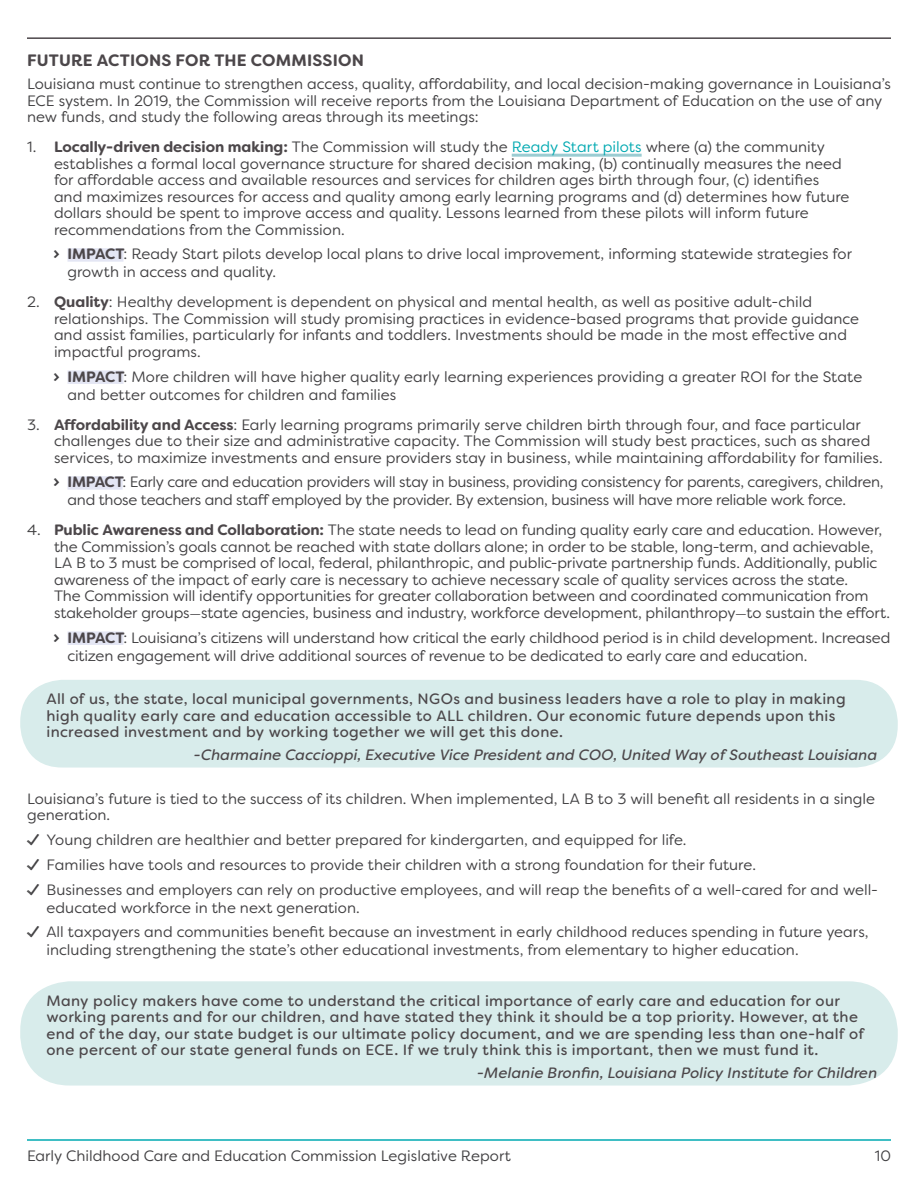
<style>
.page{position:relative;width:918px;height:1188px;background:#fff}
.page>*{position:absolute;margin:0;border:0;box-sizing:border-box;transform-origin:0 0}
.Subhead{font:700 16.5px "Filson Soft";letter-spacing:.015em;color:#4c474a}
.Body{font:15px/16.5px "Filson Soft";color:#414042}
.Quotes{font:15px/16.5px "Filson Soft";letter-spacing:.025em;color:#4c474a}
.Body-2{font:15px/18px "Filson Soft";letter-spacing:-.02em;color:#414042}
.Call_Out{font:italic 15px "Filson Soft";letter-spacing:.005em;color:#4c474a}
.s1{font-weight:700;color:#4c474a}
.s2{color:#00a9b1}
.s3{font-family:"Le Osler Stamp"}
.s4{font-family:"Klinic Slab"}
.s5{font-family:"Le Osler Stamp Icon"}
</style>
<div class="page">
<hr style="left:27px;top:1139px;width:864px;height:2px;background:#00a9b1">
<hr style="left:27px;top:37px;width:864px;height:2px;background:#4c474a">
<hr style="left:512px;top:154px;width:130px;height:3px;background:#9bccd2">
<div style="left:68px;top:248px;width:55px;height:14px;background:#e4e6f4"></div>
<div style="left:68px;top:370px;width:55px;height:14px;background:#e4e6f4"></div>
<div style="left:68px;top:476px;width:55px;height:14px;background:#e4e6f4"></div>
<div style="left:68px;top:631px;width:55px;height:14px;background:#e4e6f4"></div>
<div style="left:20px;top:680px;width:878px;height:88px;background:#d8eceb;border-radius:42px"></div>
<div style="left:20px;top:981px;width:878px;height:105px;background:#d8eceb;border-radius:50px"></div>
<p class="Subhead" style="left:27px;top:50px;width:338px">FUTURE ACTIONS FOR THE COMMISSION</p>
<p class="Body" style="left:27px;top:76px;width:865px">Louisiana must continue to strengthen access, quality, affordability, and local decision-making governance in Louisiana’s<br>ECE system. In 2019, the Commission will receive reports from the Louisiana Department of Education on the use of any new funds, and study the following areas through its meetings:</p>
<p class="Body" style="left:54px;top:139px;width:797px;text-indent:-27px">1. <span class="s1">Locally-driven decision making:</span> The Commission will study the <span class="s2">Ready Start pilots</span> where (a) the community establishes a formal local governance structure for shared decision making, (b) continually measures the need for affordable access and available resources and services for children ages birth through four, (c) identifies and maximizes resources for access and quality among early learning programs and (d) determines how future dollars should be spent to improve access and quality. Lessons learned from these pilots will inform future recommendations from the Commission.</p>
<p class="Body" style="left:68px;top:245px;width:786px;line-height:18px;text-indent:-14px"><span class="s3">›</span> <span class="s1">IMPACT</span>: Ready Start pilots develop local plans to drive local improvement, informing statewide strategies for growth in access and quality.</p>
<p class="Body" style="left:54px;top:294px;width:807px;text-indent:-27px">2. <span class="s1">Quality</span>: Healthy development is dependent on physical and mental health, as well as positive adult-child relationships. The Commission will study promising practices in evidence-based programs that provide guidance and assist families, particularly for infants and toddlers. Investments should be made in the most effective and impactful programs.</p>
<p class="Body" style="left:68px;top:367px;width:796px;line-height:18px;text-indent:-14px"><span class="s3">›</span> <span class="s1">IMPACT</span>: More children will have higher quality early learning experiences providing a greater ROI for the State and better outcomes for children and families</p>
<p class="Body" style="left:54px;top:416px;width:830px;text-indent:-27px">3. <span class="s1">Affordability and Access</span>: Early learning programs primarily serve children birth through four, and face particular challenges due to their size and administrative capacity. The Commission will study best practices, such as shared services, to maximize investments and ensure providers stay in business, while maintaining affordability for families.</p>
<p class="Body-2" style="left:68px;top:473px;width:818px;text-indent:-14px"><span class="s3">›</span> <span class="s1">IMPACT</span>: Early care and education providers will stay in business, providing consistency for parents, caregivers, children, and those teachers and staff employed by the provider. By extension, business will have more reliable work force.</p>
<p class="Body" style="left:54px;top:522px;width:838px;text-indent:-27px">4. <span class="s1">Public Awareness and Collaboration:</span> The state needs to lead on funding quality early care and education. However, the Commission’s goals cannot be reached with state dollars alone; in order to be stable, long-term, and achievable, LA B to 3 must be comprised of local, federal, philanthropic, and public-private partnership funds. Additionally, public awareness of the impact of early care is necessary to achieve necessary scale of quality services across the state.<br>The Commission will identify opportunities for greater collaboration between and coordinated communication from stakeholder groups<span class="s4">—</span>state agencies, business and industry, workforce development, philanthropy<span class="s4">—</span>to sustain the effort.</p>
<p class="Body" style="left:68px;top:628px;width:824px;line-height:18px;text-indent:-14px"><span class="s3">›</span> <span class="s1">IMPACT</span>: Louisiana’s citizens will understand how critical the early childhood period is in child development. Increased citizen engagement will drive additional sources of revenue to be dedicated to early care and education.</p>
<p class="Quotes" style="left:46px;top:691px;width:801px">All of us, the state, local municipal governments, NGOs and business leaders have a role to play in making high quality early care and education accessible to ALL children. Our economic future depends upon this increased investment and by working together we will get this done.</p>
<p class="Call_Out" style="left:194px;top:746px;width:685px">-Charmaine Caccioppi, Executive Vice President and COO, United Way of Southeast Louisiana</p>
<p class="Body" style="left:27px;top:790px;width:850px">Louisiana’s future is tied to the success of its children. When implemented, LA B to 3 will benefit all residents in a single generation.</p>
<p class="Body" style="left:27px;top:832px;width:661px"><span class="s5">¿</span> Young children are healthier and better prepared for kindergarten, and equipped for life.</p>
<p class="Body" style="left:27px;top:856px;width:730px"><span class="s5">¿</span> Families have tools and resources to provide their children with a strong foundation for their future.</p>
<p class="Body" style="left:46px;top:880px;width:833px;line-height:18px;text-indent:-20px"><span class="s5">¿</span> Businesses and employers can rely on productive employees, and will reap the benefits of a well-cared for and well&shy;educated workforce in the next generation.</p>
<p class="Body" style="left:46px;top:923px;width:824px;line-height:18px;text-indent:-20px"><span class="s5">¿</span> All taxpayers and communities benefit because an investment in early childhood reduces spending in future years, including strengthening the state’s other educational investments, from elementary to higher education.</p>
<p class="Quotes" style="left:46px;top:992px;width:819px">Many policy makers have come to understand the critical importance of early care and education for our working parents and for our children, and have stated they think it should be a top priority. However, at the end of the day, our state budget is our ultimate policy document, and we are spending less than one-half of one percent of our state general funds on ECE. If we truly think this is important, then we must fund it.</p>
<p class="Call_Out" style="left:477px;top:1064px;width:402px">-Melanie Bronfin, Louisiana Policy Institute for Children</p>
<p class="Body" style="left:27px;top:1147px;width:485px">Early Childhood Care and Education Commission Legislative Report</p>
<p class="Body" style="left:875px;top:1147px;width:18px">10</p>
</div>
